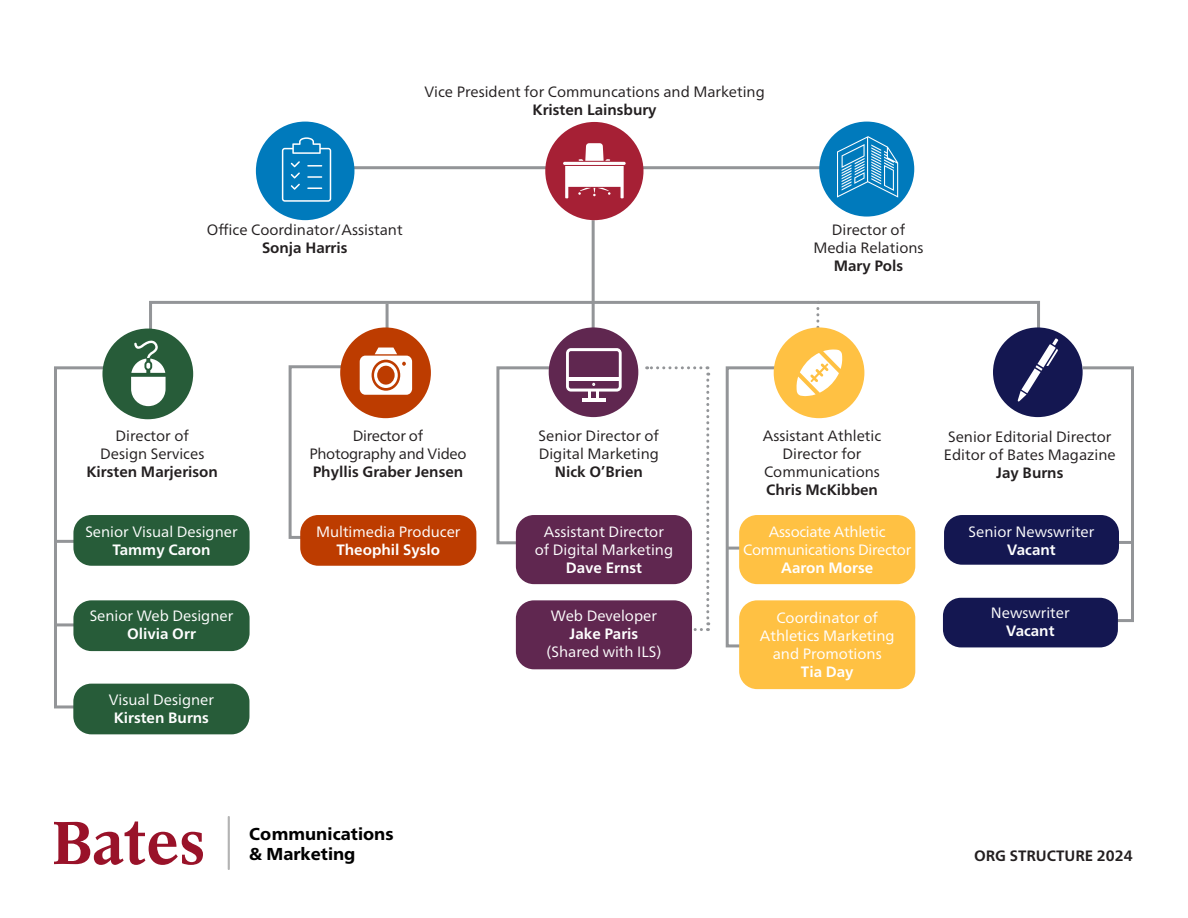
<style>
.page{position:relative;width:1188px;height:918px;background:#fff}
.page>*{position:absolute;margin:0;border:0;box-sizing:border-box;transform-origin:0 0}
.t1{font:800 17.25px/19.5px "Frutiger Neue LT Pro";color:#000}
.t2{font:15px/18px "Frutiger Neue LT Pro";color:#231f20;text-align:center}
.t3{font:15px/18px "Frutiger Neue LT Pro";color:#fff;text-align:center}
.t4{font:700 15px "Frutiger Neue LT Pro";color:#231f20}
.t5{font:700 15px "Frutiger Neue LT Pro";color:#fff}
.t6{font:15px/18px "Frutiger Neue LT Pro";letter-spacing:-.02em;color:#fff;text-align:center}
.t7{font:15px "Frutiger Neue LT Pro";letter-spacing:-.02em;color:#231f20}
</style>
<div class="page">
<svg style="left:288px;top:365px;width:58px;height:174px"></svg>
<svg style="left:54px;top:366px;width:54px;height:343px"></svg>
<svg style="left:496px;top:366px;width:57px;height:180px"></svg>
<svg style="left:725px;top:365px;width:55px;height:283px"></svg>
<hr style="left:57px;top:540px;width:60px;height:3px;background:#939598">
<hr style="left:727px;top:547px;width:60px;height:3px;background:#939598">
<hr style="left:57px;top:623px;width:60px;height:3px;background:#939598">
<svg style="left:1080px;top:366px;width:54px;height:256px"></svg>
<svg style="left:647px;top:366px;width:62px;height:265px"></svg>
<hr style="left:228px;top:816px;width:2px;height:54px;background:#b3b3b3">
<svg style="left:54px;top:822px;width:149px;height:43px"></svg>
<hr style="left:1074px;top:541px;width:60px;height:3px;background:#939598">
<hr style="left:592px;top:220px;width:3px;height:116px;background:#939598">
<hr style="left:386px;top:304px;width:3px;height:31px;background:#939598">
<svg style="left:816px;top:307px;width:3px;height:20px"></svg>
<hr style="left:283px;top:166px;width:266px;height:3px;background:#939598">
<hr style="left:636px;top:166px;width:270px;height:3px;background:#939598">
<div style="left:545px;top:122px;width:98px;height:98px;background:#a62035;border-radius:50%"></div>
<div style="left:819px;top:122px;width:95px;height:95px;background:#007abc;border-radius:50%"></div>
<div style="left:256px;top:122px;width:98px;height:98px;background:#007abc;border-radius:50%"></div>
<hr style="left:563px;top:162px;width:63px;height:3px;background:#fff;border-radius:2px">
<svg style="left:565px;top:143px;width:59px;height:55px"></svg>
<svg style="left:282px;top:137px;width:49px;height:65px"></svg>
<svg style="left:837px;top:136px;width:61px;height:62px"></svg>
<div style="left:149px;top:301px;width:891px;height:36px;border:3px solid #939598"></div>
<div style="left:102px;top:329px;width:91px;height:90px;background:#275c39;border-radius:50%"></div>
<svg style="left:131px;top:340px;width:35px;height:66px"></svg>
<div style="left:73px;top:515px;width:177px;height:51px;background:#275c39;border-radius:18px"></div>
<div style="left:516px;top:515px;width:176px;height:69px;background:#602750;border-radius:18px"></div>
<div style="left:739px;top:515px;width:176px;height:69px;background:#ffc143;border-radius:18px"></div>
<div style="left:300px;top:515px;width:176px;height:51px;background:#bd3c00;border-radius:18px"></div>
<div style="left:73px;top:600px;width:177px;height:51px;background:#275c39;border-radius:18px"></div>
<div style="left:516px;top:600px;width:176px;height:69px;background:#602750;border-radius:18px"></div>
<div style="left:739px;top:600px;width:176px;height:89px;background:#ffc143;border-radius:18px"></div>
<div style="left:73px;top:684px;width:176px;height:50px;background:#275c39;border-radius:18px"></div>
<div style="left:993px;top:327px;width:90px;height:90px;background:#141751;border-radius:50%"></div>
<svg style="left:1018px;top:338px;width:40px;height:64px"></svg>
<div style="left:944px;top:515px;width:175px;height:50px;background:#141751;border-radius:18px"></div>
<div style="left:943px;top:598px;width:175px;height:49px;background:#141751;border-radius:18px"></div>
<div style="left:340px;top:327px;width:91px;height:91px;background:#bd3c00;border-radius:50%"></div>
<svg style="left:360px;top:348px;width:52px;height:47px"></svg>
<div style="left:549px;top:327px;width:89px;height:90px;background:#602750;border-radius:50%"></div>
<svg style="left:566px;top:348px;width:56px;height:53px"></svg>
<hr style="left:582px;top:398px;width:23px;height:4px;background:#fff">
<div style="left:774px;top:327px;width:90px;height:91px;background:#ffc143;border-radius:50%"></div>
<svg style="left:796px;top:349px;width:47px;height:47px"></svg>
<p class="t2" style="left:425px;top:83px;width:342px">Vice President for Communcations and Marketing</p>
<p class="t4" style="left:533px;top:101px;width:126px">Kristen Lainsbury</p>
<p class="t2" style="left:207px;top:221px;width:197px">Office Coordinator/Assistant</p>
<p class="t4" style="left:262px;top:239px;width:87px">Sonja Harris</p>
<p class="t2" style="left:813px;top:221px;width:112px">Director of<br>Media Relations</p>
<p class="t4" style="left:834px;top:257px;width:71px">Mary Pols</p>
<p class="t2" style="left:116px;top:427px;width:75px">Director of</p>
<p class="t2" style="left:100px;top:445px;width:106px">Design Services</p>
<p class="t4" style="left:87px;top:463px;width:133px">Kirsten Marjerison</p>
<p class="t3" style="left:85px;top:523px;width:154px">Senior Visual Designer</p>
<p class="t5" style="left:113px;top:541px;width:99px">Tammy Caron</p>
<p class="t3" style="left:90px;top:607px;width:145px">Senior Web Designer</p>
<p class="t5" style="left:127px;top:625px;width:70px">Olivia Orr</p>
<p class="t3" style="left:109px;top:690px;width:107px">Visual Designer</p>
<p class="t5" style="left:114px;top:708px;width:97px">Kirsten Burns</p>
<p class="t7" style="left:353px;top:427px;width:72px">Director of</p>
<p class="t7" style="left:309px;top:445px;width:159px">Photography and Video</p>
<p class="t4" style="left:313px;top:463px;width:152px">Phyllis Graber Jensen</p>
<p class="t3" style="left:316px;top:523px;width:146px">Multimedia Producer</p>
<p class="t5" style="left:336px;top:541px;width:105px">Theophil Syslo</p>
<p class="t1" style="left:249px;top:824px;width:146px">Communications &amp; Marketing</p>
<p class="t2" style="left:539px;top:427px;width:122px;text-align:left">Senior Director of<br>Digital Marketing</p>
<p class="t4" style="left:555px;top:463px;width:90px">Nick O’Brien</p>
<p class="t3" style="left:535px;top:523px;width:140px">Assistant Director of Digital Marketing</p>
<p class="t5" style="left:566px;top:559px;width:78px">Dave Ernst</p>
<p class="t3" style="left:551px;top:607px;width:108px">Web Developer</p>
<p class="t5" style="left:570px;top:625px;width:70px">Jake Paris</p>
<p class="t3" style="left:547px;top:643px;width:116px">(Shared with ILS)</p>
<p class="t2" style="left:763px;top:427px;width:120px">Assistant Athletic<br>Director for<br>Communications</p>
<p class="t4" style="left:766px;top:481px;width:113px">Chris McKibben</p>
<p class="t6" style="left:743px;top:523px;width:170px">Associate Athletic<br>Communications Director</p>
<p class="t5" style="left:781px;top:559px;width:94px">Aaron Morse</p>
<p class="t3" style="left:776px;top:608px;width:103px">Coordinator of</p>
<p class="t3" style="left:760px;top:626px;width:136px">Athletics Marketing</p>
<p class="t3" style="left:773px;top:644px;width:110px">and Promotions</p>
<p class="t5" style="left:801px;top:663px;width:54px">Tia Day</p>
<p class="t2" style="left:948px;top:427px;width:165px">Senior Editorial Director</p>
<p class="t2" style="left:944px;top:445px;width:173px">Editor of Bates Magazine</p>
<p class="t4" style="left:996px;top:464px;width:69px">Jay Burns</p>
<p class="t3" style="left:969px;top:523px;width:127px">Senior Newswriter</p>
<p class="t5" style="left:1007px;top:541px;width:50px">Vacant</p>
<p class="t3" style="left:991px;top:604px;width:80px">Newswriter</p>
<p class="t5" style="left:1006px;top:622px;width:50px">Vacant</p>
<p class="t4" style="left:974px;top:847px;width:160px">ORG STRUCTURE 2024</p>
</div>
